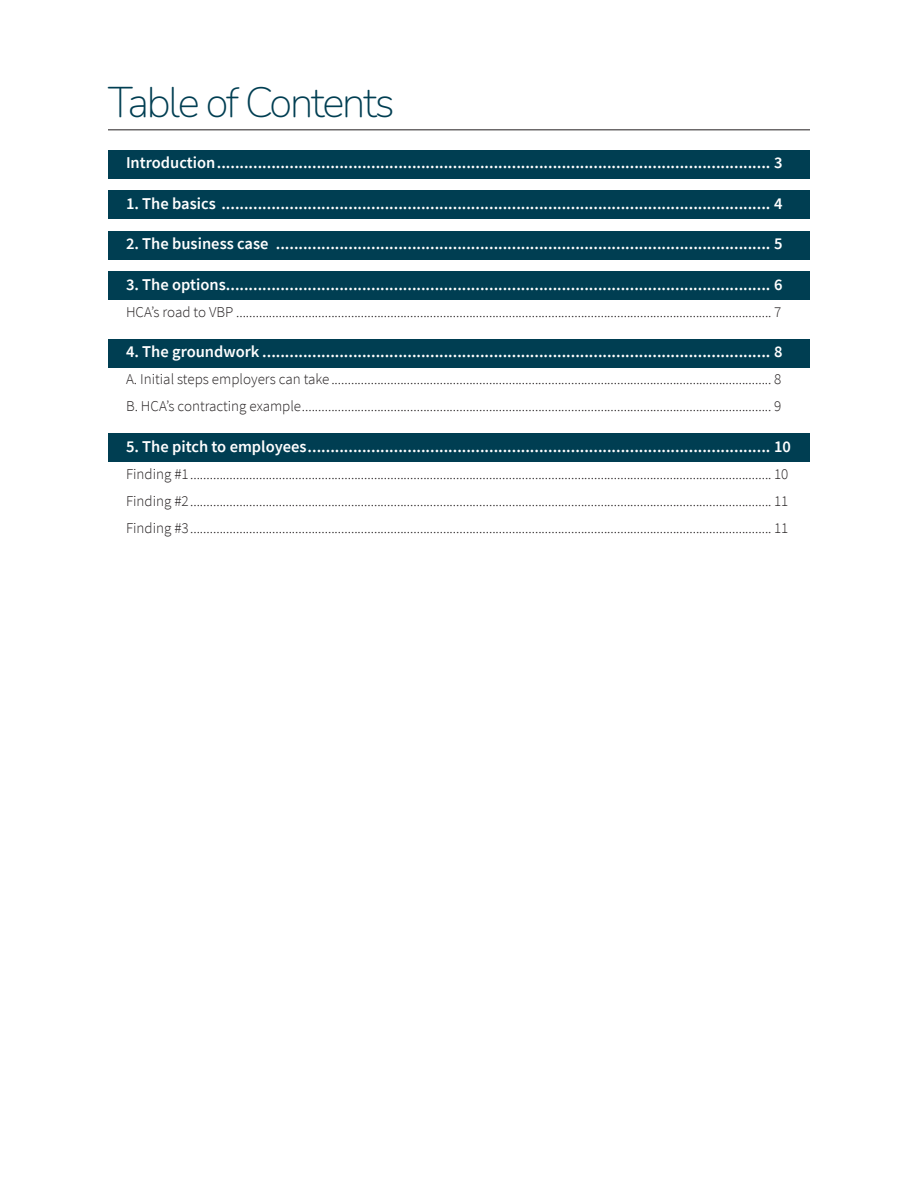
<style>
.page{position:relative;width:918px;height:1188px;background:#fff}
.page>*{position:absolute;margin:0;border:0;box-sizing:border-box;transform-origin:0 0}
.Page_chapter_Header{font:200 42px "Nunito";letter-spacing:-.05em;color:#003e52}
.t1{font:600 16.5px "Source Sans Pro";color:#fff}
.t2{font:300 15px "Source Sans Pro";color:#231f20}
</style>
<div class="page">
<hr style="left:108px;top:129px;width:702px;height:1px;background:#231f20">
<div style="left:108px;top:150px;width:702px;height:29px;background:#003e52"></div>
<div style="left:108px;top:191px;width:702px;height:28px;background:#003e52"></div>
<div style="left:108px;top:231px;width:702px;height:29px;background:#003e52"></div>
<div style="left:108px;top:272px;width:702px;height:28px;background:#003e52"></div>
<div style="left:108px;top:339px;width:702px;height:29px;background:#003e52"></div>
<div style="left:108px;top:434px;width:702px;height:28px;background:#003e52"></div>
<p class="Page_chapter_Header" style="left:108px;top:74px;width:288px">Table of Contents</p>
<p class="t1" style="left:126px;top:152px;width:658px">Introduction .......................................................................................................................... 3</p>
<p class="t1" style="left:126px;top:193px;width:658px">1. The basics ......................................................................................................................... 4</p>
<p class="t1" style="left:126px;top:233px;width:658px">2. The business case ............................................................................................................. 5</p>
<p class="t1" style="left:126px;top:274px;width:658px">3. The options ........................................................................................................................ 6</p>
<p class="t2" style="left:126px;top:303px;width:657px">HCA’s road to VBP ................................................................................................................................................................... 7</p>
<p class="t1" style="left:126px;top:341px;width:658px">4. The groundwork ................................................................................................................ 8</p>
<p class="t2" style="left:126px;top:370px;width:657px">A. Initial steps employers can take ...................................................................................................................................... 8</p>
<p class="t2" style="left:126px;top:397px;width:657px">B. HCA’s contracting example............................................................................................................................................... 9</p>
<p class="t1" style="left:126px;top:436px;width:666px">5. The pitch to employees ...................................................................................................... 10</p>
<p class="t2" style="left:126px;top:465px;width:664px">Finding #1................................................................................................................................................................................. 10</p>
<p class="t2" style="left:126px;top:492px;width:664px">Finding #2................................................................................................................................................................................. 11</p>
<p class="t2" style="left:126px;top:519px;width:664px">Finding #3................................................................................................................................................................................. 11</p>
</div>
